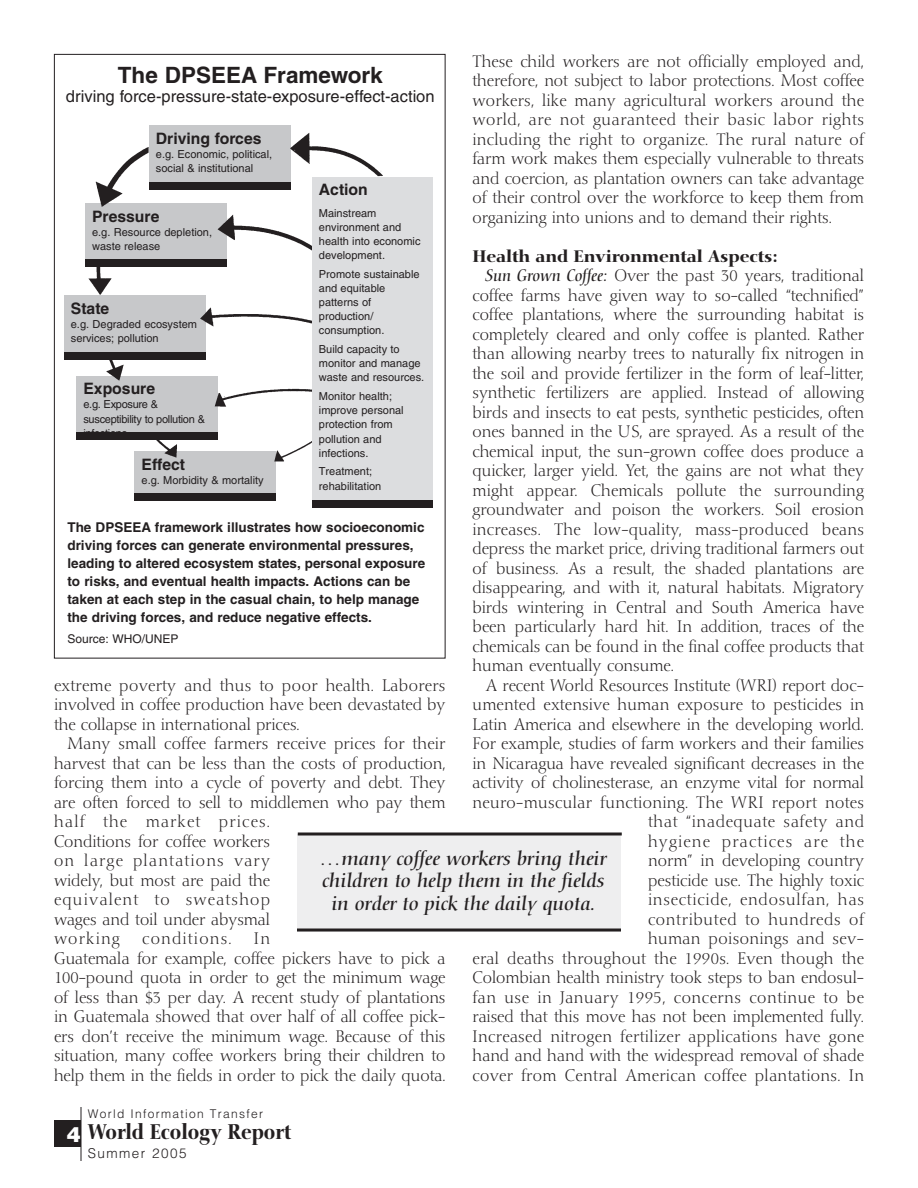
<style>
.page{position:relative;width:918px;height:1188px;background:#fff}
.page>*{position:absolute;margin:0;border:0;box-sizing:border-box;transform-origin:0 0}
.t1{font:700 22.5px "Helvetica";color:#231f20}
.t2{font:500 21px "Nofret";color:#231f20;scale:.85 1}
.t3{font:900 21px "Helvetica";color:#fff}
.t4{font:italic 19.5px/22.5px "Nofret";color:#231f20;text-align:center;scale:1.1 1}
.t5{font:300 16.5px/19.5px "Nofret";color:#231f20;text-align:justify}
.t6{font:300 16.5px "Nofret";letter-spacing:.025em;color:#231f20}
.t7{font:300 16.5px "Nofret";letter-spacing:.02em;color:#231f20}
.t8{font:16.5px "Helvetica";color:#231f20}
.t9{font:300 16.5px "Nofret";letter-spacing:.035em;color:#231f20}
.t10{font:300 16.5px "Nofret";letter-spacing:.075em;color:#231f20}
.t11{font:500 16.5px "Nofret";color:#231f20}
.t12{font:300 16.5px "Nofret";letter-spacing:.05em;color:#231f20}
.t13{font:300 16.5px "Nofret";letter-spacing:.04em;color:#231f20}
.t14{font:300 16.5px "Nofret";letter-spacing:.045em;color:#231f20}
.t15{font:700 15.75px "Helvetica";color:#231f20}
.t16{font:700 13.5px/18px "Helvetica";color:#231f20}
.t17{font:300 13.5px "Helvetica";letter-spacing:.11em;color:#231f20}
.t18{font:300 12px "Helvetica";letter-spacing:.11em;color:#231f20}
.t19{font:12px "Helvetica";color:#231f20}
.t20{font:10.95px/14.1px "Helvetica";color:#231f20}
.t21{font:10.95px/14.1px "Helvetica";letter-spacing:-.03em;color:#231f20}
.s1{font-weight:400;font-style:italic}
</style>
<div class="page">
<div style="left:297px;top:834px;width:324px;height:98px;background:#eeeeef"></div>
<svg style="left:297px;top:928px;width:324px;height:4px"></svg>
<svg style="left:298px;top:832px;width:324px;height:4px"></svg>
<div style="left:64px;top:295px;width:142px;height:57px;background:#c7c8ca"></div>
<div style="left:134px;top:451px;width:142px;height:43px;background:#c7c8ca"></div>
<div style="left:64px;top:352px;width:142px;height:7px;background:#231f20"></div>
<div style="left:76px;top:433px;width:142px;height:7px;background:#231f20"></div>
<div style="left:134px;top:494px;width:142px;height:7px;background:#231f20"></div>
<div style="left:312px;top:500px;width:120px;height:7px;background:#231f20"></div>
<img style="left:78px;top:125px;width:305px;height:337px">
<div style="left:312px;top:177px;width:120px;height:322px;background:#dcdddf"></div>
<div style="left:54px;top:1120px;width:27px;height:28px;background:#231f20"></div>
<hr style="left:81px;top:1107px;width:1px;height:54px;background:#231f20">
<p class="t5" style="left:472px;top:53px;width:393px">These child workers are not officially employed and, therefore, not subject to labor protections. Most coffee workers, like many agricultural workers around the world, are not guaranteed their basic labor rights including the right to organize. The rural nature of farm work makes them especially vulnerable to threats and coercion, as plantation owners can take advantage of their control over the workforce to keep them from organizing into unions and to demand their rights.</p>
<p class="t11" style="left:472px;top:249px;width:306px">Health and Environmental Aspects:</p>
<p class="t5" style="left:486px;top:267px;width:380px"><span class="s1">Sun Grown Coffee:</span> Over the past 30 years, traditional</p>
<p class="t5" style="left:472px;top:287px;width:393px">coffee farms have given way to so-called “technified”</p>
<p class="t5" style="left:472px;top:306px;width:393px">coffee plantations, where the surrounding habitat is</p>
<p class="t5" style="left:472px;top:326px;width:393px">completely cleared and only coffee is planted. Rather</p>
<p class="t5" style="left:472px;top:345px;width:393px">than allowing nearby trees to naturally fix nitrogen in</p>
<p class="t5" style="left:472px;top:365px;width:393px">the soil and provide fertilizer in the form of leaf-litter,</p>
<p class="t5" style="left:472px;top:384px;width:393px">synthetic fertilizers are applied. Instead of allowing</p>
<p class="t5" style="left:472px;top:404px;width:393px">birds and insects to eat pests, synthetic pesticides, often</p>
<p class="t5" style="left:472px;top:423px;width:393px">ones banned in the US, are sprayed. As a result of the</p>
<p class="t5" style="left:472px;top:443px;width:393px">chemical input, the sun-grown coffee does produce a</p>
<p class="t5" style="left:472px;top:462px;width:393px">quicker, larger yield. Yet, the gains are not what they</p>
<p class="t5" style="left:472px;top:482px;width:393px">might appear. Chemicals pollute the surrounding</p>
<p class="t5" style="left:472px;top:501px;width:393px">groundwater and poison the workers. Soil erosion</p>
<p class="t7" style="left:472px;top:522px;width:393px">increases. The low-quality, mass-produced beans</p>
<p class="t5" style="left:472px;top:540px;width:393px">depress the market price, driving traditional farmers out</p>
<p class="t5" style="left:472px;top:560px;width:393px">of business. As a result, the shaded plantations are</p>
<p class="t5" style="left:472px;top:579px;width:393px">disappearing, and with it, natural habitats. Migratory</p>
<p class="t5" style="left:472px;top:599px;width:393px">birds wintering in Central and South America have</p>
<p class="t5" style="left:472px;top:618px;width:393px">been particularly hard hit. In addition, traces of the</p>
<p class="t5" style="left:472px;top:638px;width:393px">chemicals can be found in the final coffee products that</p>
<p class="t5" style="left:472px;top:657px;width:203px">human eventually consume.</p>
<p class="t5" style="left:486px;top:677px;width:380px">A recent World Resources Institute (WRI) report doc-</p>
<p class="t5" style="left:472px;top:696px;width:393px">umented extensive human exposure to pesticides in</p>
<p class="t5" style="left:472px;top:716px;width:393px">Latin America and elsewhere in the developing world.</p>
<p class="t5" style="left:472px;top:735px;width:393px">For example, studies of farm workers and their families</p>
<p class="t5" style="left:472px;top:755px;width:393px">in Nicaragua have revealed significant decreases in the</p>
<p class="t5" style="left:472px;top:774px;width:393px">activity of cholinesterase, an enzyme vital for normal</p>
<p class="t6" style="left:472px;top:795px;width:393px">neuro-muscular functioning. The WRI report notes</p>
<p class="t13" style="left:648px;top:814px;width:217px">that “inadequate safety and</p>
<p class="t10" style="left:648px;top:834px;width:218px">hygiene practices are the</p>
<p class="t5" style="left:648px;top:852px;width:217px">norm” in developing country</p>
<p class="t5" style="left:648px;top:872px;width:218px">pesticide use. The highly toxic</p>
<p class="t12" style="left:648px;top:892px;width:217px">insecticide, endosulfan, has</p>
<p class="t14" style="left:648px;top:912px;width:218px">contributed to hundreds of</p>
<p class="t6" style="left:648px;top:931px;width:218px">human poisonings and sev-</p>
<p class="t7" style="left:472px;top:951px;width:393px">eral deaths throughout the 1990s. Even though the</p>
<p class="t5" style="left:472px;top:969px;width:393px">Colombian health ministry took steps to ban endosul-</p>
<p class="t9" style="left:472px;top:990px;width:393px">fan use in January 1995, concerns continue to be</p>
<p class="t5" style="left:472px;top:1008px;width:393px">raised that this move has not been implemented fully.</p>
<p class="t6" style="left:472px;top:1029px;width:393px">Increased nitrogen fertilizer applications have gone</p>
<p class="t5" style="left:472px;top:1047px;width:393px">hand and hand with the widespread removal of shade</p>
<p class="t6" style="left:472px;top:1068px;width:393px">cover from Central American coffee plantations. In</p>
<h1 class="t1" style="left:118px;top:67px;width:266px">The DPSEEA Framework</h1>
<p class="t8" style="left:66px;top:91px;width:370px">driving force-pressure-state-exposure-effect-action</p>
<p class="t15" style="left:156px;top:132px;width:107px">Driving forces</p>
<p class="t20" style="left:156px;top:148px;width:118px">e.g. Economic, political, social &amp; institutional</p>
<p class="t15" style="left:319px;top:184px;width:50px">Action</p>
<p class="t20" style="left:319px;top:207px;width:103px">Mainstream environment and health into economic development.</p>
<p class="t20" style="left:319px;top:268px;width:102px">Promote sustainable and equitable patterns of production/ consumption.</p>
<p class="t20" style="left:319px;top:343px;width:107px">Build capacity to monitor and manage waste and resources.</p>
<p class="t20" style="left:319px;top:390px;width:86px">Monitor health; improve personal protection from pollution and infections.</p>
<p class="t20" style="left:319px;top:466px;width:64px">Treatment; rehabilitation</p>
<p class="t15" style="left:92px;top:210px;width:69px">Pressure</p>
<p class="t20" style="left:92px;top:226px;width:122px">e.g. Resource depletion, waste release</p>
<p class="t15" style="left:71px;top:302px;width:40px">State</p>
<p class="t20" style="left:71px;top:318px;width:128px">e.g. Degraded ecosystem services; pollution</p>
<p class="t15" style="left:83px;top:383px;width:73px">Exposure</p>
<p class="t21" style="left:83px;top:399px;width:123px">e.g. Exposure &amp; susceptibility to pollution &amp; infections</p>
<p class="t15" style="left:142px;top:458px;width:45px">Effect</p>
<p class="t20" style="left:142px;top:474px;width:124px">e.g. Morbidity &amp; mortality</p>
<p class="t16" style="left:68px;top:519px;width:359px">The DPSEEA framework illustrates how socioeconomic driving forces can generate environmental pressures, leading to altered ecosystem states, personal exposure to risks, and eventual health impacts. Actions can be taken at each step in the casual chain, to help manage the driving forces, and reduce negative effects.</p>
<p class="t19" style="left:68px;top:634px;width:113px">Source: WHO/UNEP</p>
<p class="t5" style="left:54px;top:677px;width:393px">extreme poverty and thus to poor health. Laborers involved in coffee production have been devastated by the collapse in international prices.</p>
<p class="t5" style="left:54px;top:735px;width:393px;text-align:left;text-indent:14px">Many small coffee farmers receive prices for their harvest that can be less than the costs of production, forcing them into a cycle of poverty and debt. They are often forced to sell to middlemen who pay them half the market prices.<br>Conditions for coffee workers<br>on large plantations vary<br>widely, but most are paid the<br>equivalent to sweatshop<br>wages and toil under abysmal<br>working</p>
<p class="t4" style="left:320px;top:849px;width:262px">…many coffee workers bring their children to help them in the fields in order to pick the daily quota.</p>
<p class="t10" style="left:142px;top:931px;width:91px">conditions.</p>
<p class="t5" style="left:54px;top:930px;width:393px;text-align:left;text-indent:200px">In<br>Guatemala for example, coffee pickers have to pick a 100-pound quota in order to get the minimum wage of less than $3 per day. A recent study of plantations in Guatemala showed that over half of all coffee pick&shy;ers don’t receive the minimum wage. Because of this situation, many coffee workers bring their children to help them in the fields in order to pick the daily quota.</p>
<p class="t18" style="left:88px;top:1110px;width:177px">World Information Transfer</p>
<p class="t2" style="left:88px;top:1123px;width:241px">World Ecology Report</p>
<p class="t17" style="left:88px;top:1149px;width:101px">Summer 2005</p>
<p class="t3" style="left:67px;top:1126px;width:16px">4</p>
</div>
